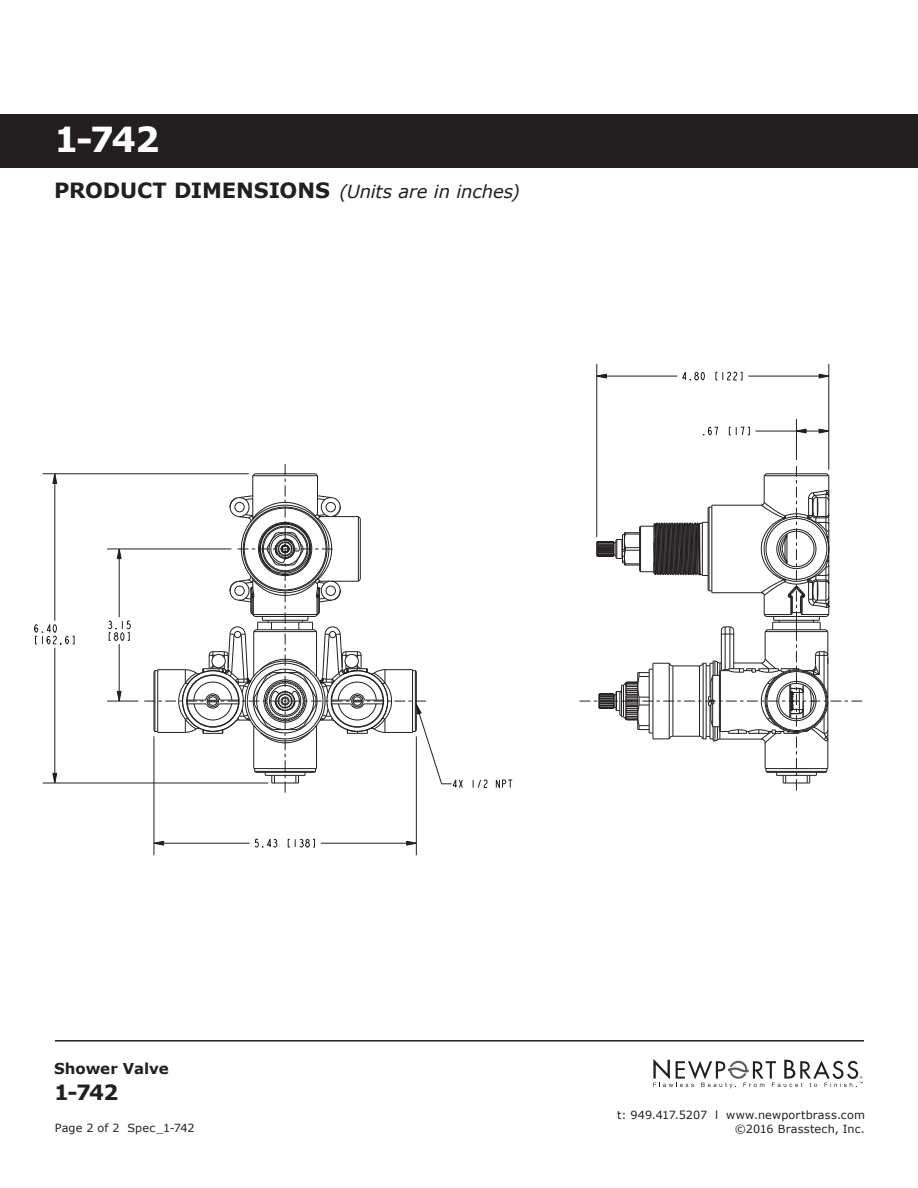
<style>
.page{position:relative;width:918px;height:1188px;background:#fff}
.page>*{position:absolute;margin:0;border:0;box-sizing:border-box;transform-origin:0 0}
.t1{font:700 34.5px "Verdana";color:#fff}
.t2{font:700 21px "Verdana";color:#231f20}
.t3{font:italic 18px "Verdana";letter-spacing:-.01em;color:#231f20}
.t4{font:700 15px "Verdana";color:#231f20}
.t5{font:11.25px "Verdana";letter-spacing:.015em;color:#231f20}
.s1{font-weight:700;font-style:normal;font-size:21px}
</style>
<div class="page">
<svg style="left:653px;top:1059px;width:210px;height:29px"></svg>
<hr style="left:55px;top:1040px;width:809px;height:2px;background:#231f20">
<div style="left:0;top:114px;width:918px;height:54px;background:#231f20"></div>
<svg style="left:703px;top:426px;width:16px;height:10px"></svg>
<svg style="left:729px;top:426px;width:21px;height:10px"></svg>
<svg style="left:819px;top:429px;width:10px;height:5px"></svg>
<svg style="left:797px;top:429px;width:10px;height:5px"></svg>
<svg style="left:682px;top:371px;width:23px;height:10px"></svg>
<svg style="left:715px;top:371px;width:28px;height:10px"></svg>
<svg style="left:819px;top:374px;width:10px;height:5px"></svg>
<svg style="left:596px;top:374px;width:11px;height:5px"></svg>
<svg style="left:34px;top:624px;width:41px;height:22px"></svg>
<svg style="left:52px;top:473px;width:5px;height:11px"></svg>
<svg style="left:52px;top:773px;width:5px;height:10px"></svg>
<svg style="left:108px;top:620px;width:23px;height:21px"></svg>
<svg style="left:117px;top:548px;width:5px;height:11px"></svg>
<svg style="left:117px;top:691px;width:5px;height:10px"></svg>
<svg style="left:254px;top:838px;width:24px;height:10px"></svg>
<svg style="left:288px;top:838px;width:27px;height:10px"></svg>
<svg style="left:153px;top:841px;width:11px;height:5px"></svg>
<svg style="left:406px;top:841px;width:10px;height:5px"></svg>
<svg style="left:473px;top:779px;width:15px;height:10px"></svg>
<svg style="left:495px;top:779px;width:17px;height:9px"></svg>
<hr style="left:55px;top:474px;width:1px;height:147px;background:#231f20">
<hr style="left:55px;top:648px;width:1px;height:135px;background:#231f20">
<hr style="left:321px;top:843px;width:95px;height:1px;background:#231f20">
<hr style="left:154px;top:843px;width:96px;height:1px;background:#231f20">
<hr style="left:119px;top:549px;width:1px;height:68px;background:#231f20">
<hr style="left:119px;top:644px;width:1px;height:57px;background:#231f20">
<hr style="left:43px;top:783px;width:225px;height:1px;background:#231f20">
<hr style="left:154px;top:736px;width:1px;height:119px;background:#231f20">
<hr style="left:107px;top:701px;width:31px;height:1px;background:#231f20">
<hr style="left:107px;top:549px;width:124px;height:1px;background:#231f20">
<hr style="left:416px;top:736px;width:1px;height:119px;background:#231f20">
<hr style="left:43px;top:474px;width:206px;height:1px;background:#231f20">
<hr style="left:597px;top:364px;width:1px;height:173px;background:#231f20">
<hr style="left:796px;top:419px;width:1px;height:41px;background:#231f20">
<hr style="left:829px;top:364px;width:1px;height:106px;background:#231f20">
<hr style="left:756px;top:431px;width:73px;height:1px;background:#231f20">
<hr style="left:748px;top:376px;width:81px;height:1px;background:#231f20">
<hr style="left:597px;top:376px;width:80px;height:1px;background:#231f20">
<svg style="left:144px;top:464px;width:319px;height:329px"></svg>
<svg style="left:580px;top:466px;width:282px;height:325px"></svg>
<h1 class="t1" style="left:54px;top:115px;width:107px">1-742</h1>
<h3 class="t3" style="left:54px;top:179px;width:467px"><span class="s1">PRODUCT DIMENSIONS</span> (Units are in inches)</h3>
<h3 class="t4" style="left:54px;top:1058px;width:116px">Shower Valve</h3>
<h2 class="t2" style="left:54px;top:1077px;width:66px">1-742</h2>
<p class="t5" style="left:617px;top:1108px;width:249px">t: 949.417.5207 l www.newportbrass.com</p>
<p class="t5" style="left:55px;top:1120px;width:141px">Page 2 of 2 Spec_1-742</p>
<p class="t5" style="left:735px;top:1121px;width:132px">©2016 Brasstech, Inc.</p>
</div>
